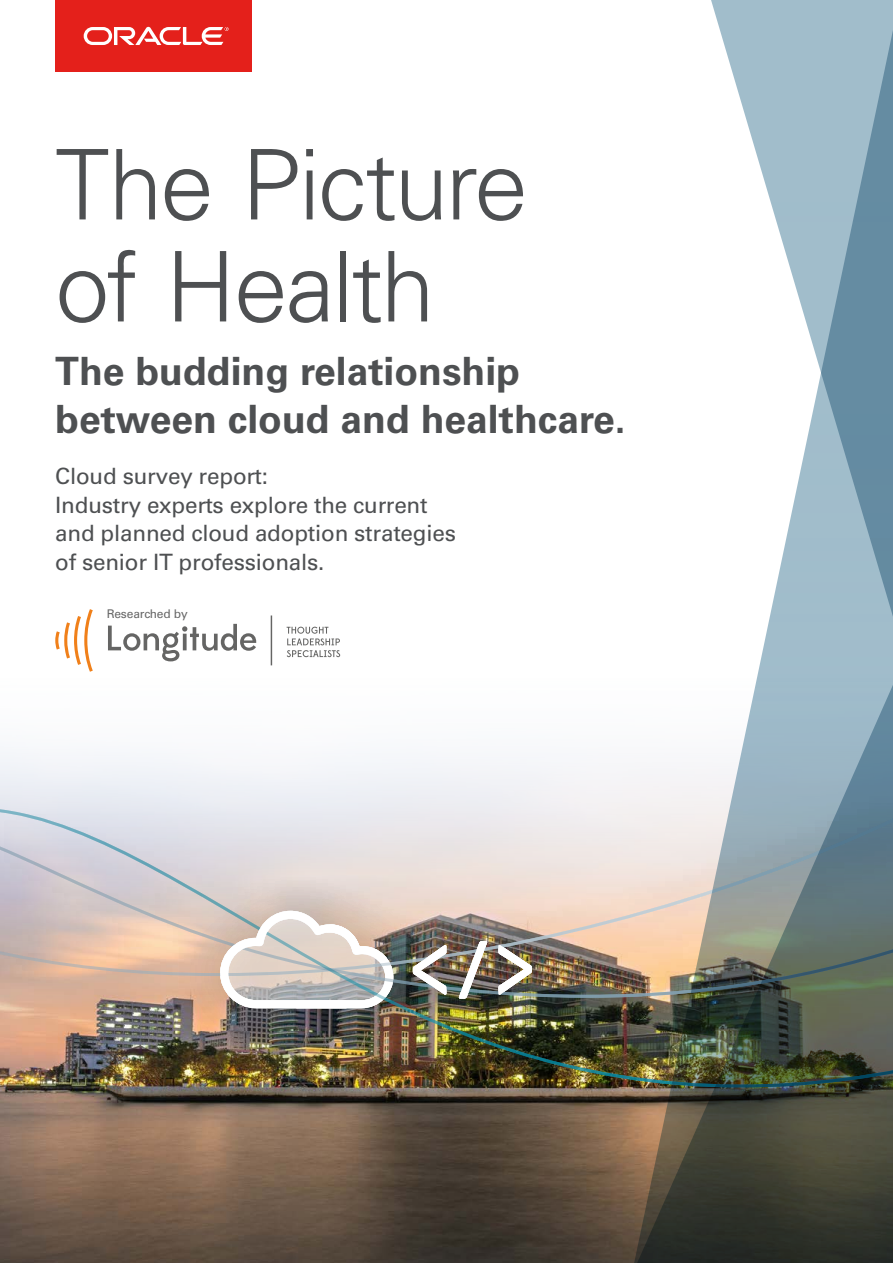
<style>
.page{position:relative;width:893px;height:1263px;background:#fff}
.page>*{position:absolute;margin:0;border:0;box-sizing:border-box;transform-origin:0 0}
.t1{font:300 97.5px/102px "Univers LT Std";letter-spacing:-.03em;color:#4e5052}
.t2{font:700 39px/48px "Univers LT Std";color:#4e5052}
.t3{font:22.5px/28.5px "Univers LT Std";letter-spacing:-.01em;color:#4e5052}
.t4{font:12px "Univers LT Std";letter-spacing:-.01em;color:#666}
</style>
<div class="page">
<img style="left:0;top:1140px;width:631px;height:123px">
<div style="left:55px;top:0;width:197px;height:72px;background:#e4201b"></div>
<svg style="left:84px;top:27px;width:145px;height:18px"></svg>
<div style="left:0;top:779px;width:893px;height:361px;background:#000;opacity:.22"></div>
<svg style="left:0;top:615px;width:631px;height:175px"></svg>
<div style="left:0;top:790px;width:631px;height:17px;background:#eceef3"></div>
<img style="left:0;top:807px;width:631px;height:280px">
<svg style="left:220px;top:911px;width:174px;height:97px"></svg>
<img style="left:413px;top:941px;width:119px;height:57px">
<svg style="left:55px;top:609px;width:38px;height:63px"></svg>
<svg style="left:108px;top:624px;width:148px;height:37px"></svg>
<div style="left:271px;top:616px;width:1px;height:49px;border:1px solid #656564"></div>
<svg style="left:287px;top:627px;width:53px;height:30px"></svg>
<img style="left:631px;top:660px;width:262px;height:603px">
<svg style="left:711px;top:0;width:182px;height:660px;fill:#a1bdcb"></svg>
<p class="t1" style="left:55px;top:134px;width:474px">The Picture of Health</p>
<p class="t2" style="left:55px;top:348px;width:572px">The budding relationship between cloud and healthcare.</p>
<p class="t3" style="left:55px;top:462px;width:402px">Cloud survey report:<br>Industry experts explore the current and planned cloud adoption strategies of senior IT professionals.</p>
<p class="t4" style="left:107px;top:606px;width:83px">Researched by</p>
</div>
